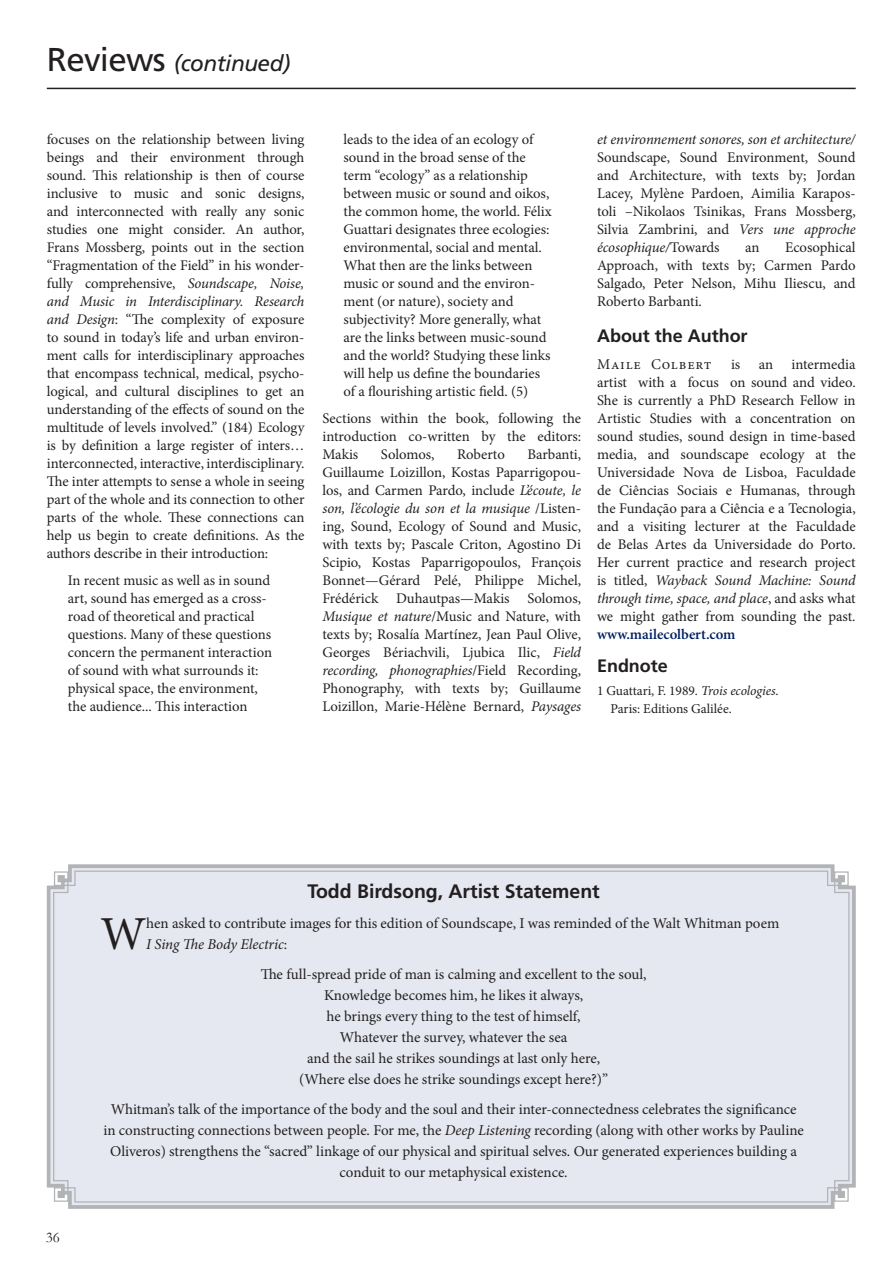
<style>
.page{position:relative;width:894px;height:1263px;background:#fff}
.page>*{position:absolute;margin:0;border:0;box-sizing:border-box;transform-origin:0 0}
._2_Text__Space_NO_In{font:47.25px "Minion Pro";color:#231f20}
._1_Head_TOP{font:italic 22.5px "Frutiger LT Std";letter-spacing:-.02em;color:#231f20}
._5_BOX_TEXT{font:700 19.5px "Frutiger";color:#231f20}
._6_ARTICLE_Head3{font:700 18px "Frutiger";color:#231f20}
._2_Text__Space_NO_In-2{font:15px/21px "Minion Pro";color:#231f20;text-align:center}
._2_Text__Space_NO_In-3{font:15px "Minion MM SC 367 585 10";letter-spacing:.05em;color:#231f20}
.t1{font:15px "Garamond";color:#231f20}
._2_Text__Space_NO_In-4{font:14.7px/18px "Minion Pro";color:#231f20;text-align:justify}
._2_TEXT{font:14.7px/18px "Minion Pro";letter-spacing:-.005em;color:#231f20;text-align:justify}
._2_Text__QuotationIn{font:14.7px/18px "Minion Pro";color:#231f20}
._2_Text__REFERENCES{font:13.5px/18px "Minion Pro";color:#231f20}
.s1{font-style:normal;font-size:33px}
.s2{font-style:italic}
.s3{font-weight:600;color:#002060}
</style>
<div class="page">
<hr style="left:47px;top:88px;width:808px;height:1px;background:#231f20">
<svg style="left:46px;top:864px;width:810px;height:345px;background:#cacbd0"></svg>
<div style="left:52px;top:870px;width:797px;height:333px;background:#e5e8f0"></div>
<p class="_1_Head_TOP" style="left:47px;top:50px;width:245px"><span class="s1">Reviews</span> (continued)</p>
<p class="_2_TEXT" style="left:47px;top:130px;width:259px">focuses on the relationship between living beings and their environment through sound. This relationship is then of course inclusive to music and sonic designs, and interconnected with really any sonic studies one might consider. An author, Frans Mossberg, points out in the section “Fragmentation of the Field” in his wonder&shy;fully comprehensive, <span class="s2">Soundscape, Noise, and Music in Interdisciplinary. Research and Design</span>: “The complexity of exposure to sound in today’s life and urban environ&shy;ment calls for interdisciplinary approaches that encompass technical, medical, psycho&shy;logical, and cultural disciplines to get an understanding of the effects of sound on the multitude of levels involved.” (184) Ecology is by definition a large register of inters… interconnected, interactive, interdisciplinary.<br>The inter attempts to sense a whole in seeing part of the whole and its connection to other parts of the whole. These connections can help us begin to create definitions. As the authors describe in their introduction:</p>
<p class="_2_Text__QuotationIn" style="left:68px;top:571px;width:206px">In recent music as well as in sound art, sound has emerged as a cross&shy;road of theoretical and practical questions. Many of these questions concern the permanent interaction of sound with what surrounds it: physical space, the environment, the audience... This interaction</p>
<p class="_2_Text__QuotationIn" style="left:343px;top:130px;width:210px">leads to the idea of an ecology of sound in the broad sense of the term “ecology” as a relationship between music or sound and oikos, the common home, the world. Félix Guattari designates three ecologies: environmental, social and mental.<br>What then are the links between music or sound and the environ&shy;ment (or nature), society and subjectivity? More generally, what are the links between music-sound and the world? Studying these links will help us define the boundaries of a flourishing artistic field. (5)</p>
<p class="_2_Text__Space_NO_In-4" style="left:322px;top:409px;width:260px">Sections within the book, following the introduction co-written by the editors:<br>Makis</p>
<p class="_2_Text__Space_NO_In-4" style="left:322px;top:445px;width:260px;text-indent:205px">Barbanti, Guillaume Loizillon, Kostas Paparrigopou&shy;los, and Carmen Pardo, include <span class="s2">L’écoute, le son, l’écologie du son et la musique</span> /Listen&shy;ing, Sound, Ecology of Sound and Music, with texts by; Pascale Criton, Agostino Di Scipio, Kostas Paparrigopoulos, François Bonnet—Gérard Pelé, Philippe Michel, Frédérick Duhautpas—Makis Solomos, <span class="s2">Musique et nature</span>/Music and Nature, with texts by; Rosalía Martínez, Jean Paul Olive, Georges Bériachvili, Ljubica Ilic, <span class="s2">Field recording, phonographies</span>/Field Recording, Phonography, with texts by; Guillaume Loizillon, Marie-Hélène Bernard, <span class="s2">Paysages</span></p>
<p class="_2_Text__Space_NO_In-4" style="left:381px;top:445px;width:55px">Solomos,</p>
<p class="_2_Text__Space_NO_In-4" style="left:457px;top:445px;width:49px">Roberto</p>
<p class="_2_Text__Space_NO_In-4" style="left:597px;top:130px;width:260px"><span class="s2">et environnement sonores, son et architecture/ </span>Soundscape, Sound Environment, Sound and Architecture, with texts by; Jordan Lacey, Mylène Pardoen, Aimilia Karapos&shy;toli –Nikolaos Tsinikas, Frans Mossberg, Silvia Zambrini, and <span class="s2">Vers une approche écosophique/</span>Towards</p>
<p class="_2_Text__Space_NO_In-4" style="left:597px;top:238px;width:260px;text-indent:188px">Ecosophical Approach, with texts by; Carmen Pardo Salgado, Peter Nelson, Mihu Iliescu, and Roberto Barbanti.</p>
<p class="_6_ARTICLE_Head3" style="left:597px;top:325px;width:152px">About the Author</p>
<p class="_2_Text__Space_NO_In-3" style="left:597px;top:356px;width:116px">Maile Colbert</p>
<p class="_2_Text__Space_NO_In-4" style="left:730px;top:355px;width:11px">is</p>
<p class="_2_Text__Space_NO_In-4" style="left:758px;top:355px;width:16px">an</p>
<p class="_2_Text__Space_NO_In-4" style="left:745px;top:238px;width:16px">an</p>
<p class="_2_Text__Space_NO_In-4" style="left:597px;top:355px;width:260px;text-indent:194px">intermedia artist with a focus on sound and video.<br>She is currently a PhD Research Fellow in Artistic Studies with a concentration on sound studies, sound design in time-based media, and soundscape ecology at the Universidade Nova de Lisboa, Faculdade de Ciências Sociais e Humanas, through the Fundação para a Ciência e a Tecnologia, and a visiting lecturer at the Faculdade de Belas Artes da Universidade do Porto.<br>Her current practice and research project is titled, <span class="s2">Wayback Sound Machine: Sound through time, space, and place</span>, and asks what we might gather from sounding the past. <span class="s3">www.mailecolbert.com</span></p>
<p class="_6_ARTICLE_Head3" style="left:597px;top:655px;width:72px">Endnote</p>
<p class="_2_Text__REFERENCES" style="left:610px;top:681px;width:169px;text-indent:-14px">1 Guattari, F. 1989. <span class="s2">Trois ecologies</span>.<br>Paris: Editions Galilée.</p>
<p class="_5_BOX_TEXT" style="left:307px;top:879px;width:294px">Todd Birdsong, Artist Statement</p>
<p class="t1" style="left:46px;top:1228px;width:16px">36</p>
<p class="_2_Text__Space_NO_In" style="left:100px;top:901px;width:47px">W</p>
<p class="_2_Text__Space_NO_In-2" style="left:146px;top:912px;width:634px;text-align:left">hen asked to contribute images for this edition of Soundscape, I was reminded of the Walt Whitman poem<br><span class="s2">I Sing The Body Electric</span>:</p>
<p class="_2_Text__Space_NO_In-2" style="left:260px;top:963px;width:387px">The full-spread pride of man is calming and excellent to the soul, Knowledge becomes him, he likes it always,<br>he brings every thing to the test of himself,<br>Whatever the survey, whatever the sea<br>and the sail he strikes soundings at last only here,<br>(Where else does he strike soundings except here?)”</p>
<p class="_2_Text__Space_NO_In-2" style="left:103px;top:1098px;width:701px">Whitman’s talk of the importance of the body and the soul and their inter-connectedness celebrates the significance in constructing connections between people. For me, the <span class="s2">Deep Listening</span> recording (along with other works by Pauline Oliveros) strengthens the “sacred” linkage of our physical and spiritual selves. Our generated experiences building a conduit to our metaphysical existence.</p>
</div>
